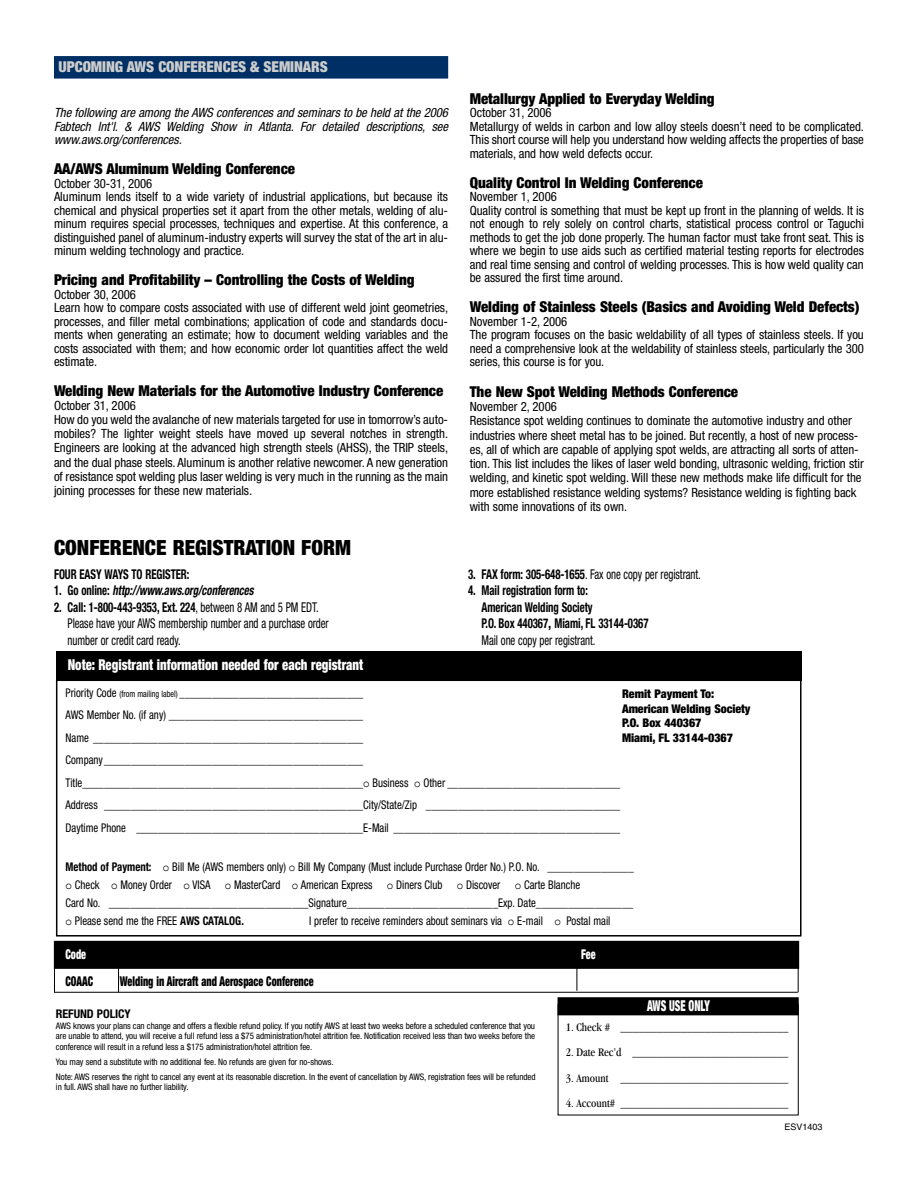
<style>
.page{position:relative;width:918px;height:1188px;background:#fff}
.page>*{position:absolute;margin:0;border:0;box-sizing:border-box;transform-origin:0 0}
.t1{font:900 condensed 21px "Helvetica Neue";color:#000}
.t2{font:900 condensed 15px "Helvetica Neue";letter-spacing:-.005em;color:#000}
.t3{font:900 condensed 15px "Helvetica Neue";color:#fff;scale:.85 1}
.t4{font:900 condensed 15px "Helvetica Neue";letter-spacing:-.005em;color:#ccc}
.t5{font:900 condensed 15px "Helvetica Neue";color:#fff;scale:.7 1}
.t6{font:condensed 13.5px/16.5px "Helvetica Neue";letter-spacing:-.005em;color:#000;scale:.8 1}
.t7{font:700 condensed 13.5px/16.5px "Helvetica Neue";letter-spacing:-.005em;color:#000;scale:.8 1}
.t8{font:900 condensed 13.5px "Helvetica Neue";color:#000;scale:.75 1}
.t9{font:italic 700 condensed 13.5px "Helvetica Neue";letter-spacing:-.005em;color:#000;scale:.8 1}
.t10{font:900 condensed 13.5px "Helvetica Neue";color:#fff;scale:.75 1}
.t11{font:condensed 12.75px/13.5px "Helvetica Neue";letter-spacing:-.005em;color:#000}
.t12{font:italic condensed 12.75px/13.5px "Helvetica Neue";letter-spacing:-.005em;color:#000;text-align:justify}
.t13{font:condensed 12px/22.5px "Helvetica Neue";color:#000;scale:.9 1}
.t14{font:condensed 12px "Garamond";color:#000}
.t15{font:900 condensed 12px/14.4px "Helvetica Neue";letter-spacing:-.005em;color:#000}
.t16{font:700 condensed 12px "Helvetica Neue";letter-spacing:-.005em;color:#000}
.t17{font:condensed 9px/10.5px "Helvetica Neue";letter-spacing:-.01em;color:#000;text-align:justify}
.t18{font:9px "Helvetica";color:#000}
.s1{font-style:normal}
.s2{font-weight:700}
.s3{font-size:9px}
.s4{font-family:"Courier";font-stretch:normal}
</style>
<div class="page">
<div style="left:56px;top:680px;width:746px;height:257px;border:2px solid #000"></div>
<div style="left:56px;top:651px;width:746px;height:30px;background:#000"></div>
<div style="left:55px;top:942px;width:743px;height:26px;background:#000"></div>
<div style="left:54px;top:941px;width:745px;height:28px;border:1px solid #000"></div>
<hr style="left:118px;top:941px;width:1px;height:51px;background:#000">
<hr style="left:54px;top:941px;width:1px;height:51px;background:#000">
<hr style="left:577px;top:943px;width:1px;height:48px;background:#000">
<hr style="left:798px;top:941px;width:1px;height:51px;background:#000">
<hr style="left:54px;top:992px;width:744px;height:1px;background:#000">
<div style="left:558px;top:998px;width:240px;height:16px;background:#000"></div>
<div style="left:558px;top:997px;width:241px;height:18px;border:1px solid #000"></div>
<div style="left:54px;top:56px;width:394px;height:23px;background:#002f65"></div>
<p class="t4" style="left:58px;top:61px;width:271px">UPCOMING AWS CONFERENCES &amp; SEMINARS</p>
<p class="t12" style="left:54px;top:107px;width:396px">The following are among the AWS conferences and seminars to be held at the 2006<br>Fabtech Int'l. &amp; AWS Welding Show in Atlanta. For detailed descriptions, see www.aws.org/conferences.</p>
<p class="t2" style="left:54px;top:163px;width:243px">AA/AWS Aluminum Welding Conference</p>
<p class="t11" style="left:54px;top:178px;width:396px">October 30-31, 2006<br>Aluminum lends itself to a wide variety of industrial applications, but because its chemical and physical properties set it apart from the other metals, welding of alu&shy;minum requires special processes, techniques and expertise. At this conference, a distinguished panel of aluminum-industry experts will survey the stat of the art in alu&shy;minum welding technology and practice.</p>
<p class="t2" style="left:54px;top:274px;width:362px">Pricing and Profitability – Controlling the Costs of Welding</p>
<p class="t11" style="left:54px;top:289px;width:396px">October 30, 2006<br>Learn how to compare costs associated with use of different weld joint geometries, processes, and filler metal combinations; application of code and standards docu&shy;ments when generating an estimate; how to document welding variables and the costs associated with them; and how economic order lot quantities affect the weld estimate.</p>
<p class="t2" style="left:54px;top:385px;width:391px">Welding New Materials for the Automotive Industry Conference</p>
<p class="t11" style="left:54px;top:399px;width:396px;line-height:14.2px">October 31, 2006<br>How do you weld the avalanche of new materials targeted for use in tomorrow’s auto&shy;mobiles? The lighter weight steels have moved up several notches in strength.<br>Engineers are looking at the advanced high strength steels (AHSS), the TRIP steels, and the dual phase steels. Aluminum is another relative newcomer. A new generation of resistance spot welding plus laser welding is very much in the running as the main joining processes for these new materials.</p>
<h1 class="t1" style="left:54px;top:540px;width:298px">CONFERENCE REGISTRATION FORM</h1>
<p class="t7" style="left:54px;top:567px;width:171px">FOUR EASY WAYS TO REGISTER:</p>
<p class="t9" style="left:54px;top:586px;width:251px"><span class="s1">1. Go online:</span> http://www.aws.org/conferences</p>
<p class="t6" style="left:68px;top:600px;width:328px;text-indent:-13px"><span class="s2">2. Call: 1-800-443-9353, Ext. 224</span>, between 8 AM and 5 PM EDT.<br>Please have your AWS membership number and a purchase order number or credit card ready.</p>
<p class="t3" style="left:68px;top:660px;width:349px">Note: Registrant information needed for each registrant</p>
<p class="t2" style="left:470px;top:93px;width:246px">Metallurgy Applied to Everyday Welding</p>
<p class="t11" style="left:470px;top:107px;width:396px">October 31, 2006<br>Metallurgy of welds in carbon and low alloy steels doesn’t need to be complicated.<br>This short course will help you understand how welding affects the properties of base materials, and how weld defects occur.</p>
<p class="t2" style="left:470px;top:177px;width:235px">Quality Control In Welding Conference</p>
<p class="t11" style="left:470px;top:191px;width:396px">November 1, 2006<br>Quality control is something that must be kept up front in the planning of welds. It is not enough to rely solely on control charts, statistical process control or Taguchi methods to get the job done properly. The human factor must take front seat. This is where we begin to use aids such as certified material testing reports for electrodes and real time sensing and control of welding processes. This is how weld quality can be assured the first time around.</p>
<p class="t2" style="left:470px;top:301px;width:391px">Welding of Stainless Steels (Basics and Avoiding Weld Defects)</p>
<p class="t11" style="left:470px;top:316px;width:396px">November 1-2, 2006<br>The program focuses on the basic weldability of all types of stainless steels. If you need a comprehensive look at the weldability of stainless steels, particularly the 300 series, this course is for you.</p>
<p class="t2" style="left:470px;top:386px;width:270px">The New Spot Welding Methods Conference</p>
<p class="t11" style="left:470px;top:401px;width:395px;line-height:14.2px">November 2, 2006<br>Resistance spot welding continues to dominate the automotive industry and other industries where sheet metal has to be joined. But recently, a host of new process&shy;es, all of which are capable of applying spot welds, are attracting all sorts of atten&shy;tion. This list includes the likes of laser weld bonding, ultrasonic welding, friction stir welding, and kinetic spot welding. Will these new methods make life difficult for the more established resistance welding systems? Resistance welding is fighting back with some innovations of its own.</p>
<p class="t6" style="left:468px;top:567px;width:293px"><span class="s2">3. FAX form: 305-648-1655</span>. Fax one copy per registrant.</p>
<p class="t7" style="left:482px;top:584px;width:210px;text-indent:-14px">4. Mail registration form to:<br>American Welding Society<br>P.O. Box 440367, Miami, FL 33144-0367</p>
<p class="t6" style="left:482px;top:633px;width:144px">Mail one copy per registrant.</p>
<p class="t13" style="left:66px;top:682px;width:618px">Priority Code <span class="s3">(from mailing label)</span> __________________________________<br>AWS Member No. (if any) ____________________________________<br>Name __________________________________________________ Company________________________________________________ Title____________________________________________________<span class="s4">o</span> Business <span class="s4">o</span> Other ________________________________ Address ________________________________________________City/State/Zip ____________________________________ Daytime Phone __________________________________________E-Mail __________________________________________</p>
<p class="t13" style="left:66px;top:859px;width:633px;line-height:18px"><span class="s2">Method of Payment:</span> <span class="s4">o</span> Bill Me (AWS members only) <span class="s4">o</span> Bill My Company (Must include Purchase Order No.) P.O. No. ________________ <span class="s4">o</span> Check <span class="s4">o</span> Money Order <span class="s4">o</span> VISA <span class="s4">o</span> MasterCard <span class="s4">o</span> American Express <span class="s4">o</span> Diners Club <span class="s4">o</span> Discover <span class="s4">o</span> Carte Blanche<br>Card No. _____________________________________Signature____________________________Exp. Date__________________ <span class="s4">o</span> Please send me the FREE <span class="s2">AWS CATALOG.</span></p>
<p class="t15" style="left:622px;top:688px;width:130px">Remit Payment To:<br>American Welding Society<br>P.O. Box 440367<br>Miami, FL 33144-0367</p>
<p class="t13" style="left:309px;top:910px;width:336px">I prefer to receive reminders about seminars via <span class="s4">o</span> E-mail <span class="s4">o</span> Postal mail</p>
<p class="t10" style="left:66px;top:949px;width:29px">Code</p>
<p class="t10" style="left:581px;top:949px;width:21px">Fee</p>
<p class="t8" style="left:66px;top:976px;width:39px">COAAC</p>
<p class="t8" style="left:120px;top:976px;width:260px">Welding in Aircraft and Aerospace Conference</p>
<p class="t16" style="left:56px;top:1010px;width:76px">REFUND POLICY</p>
<p class="t17" style="left:56px;top:1021px;width:481px">AWS knows your plans can change and offers a flexible refund policy. If you notify AWS at least two weeks before a scheduled conference that you are unable to attend, you will receive a full refund less a $75 administration/hotel attrition fee. Notification received less than two weeks before the conference will result in a refund less a $175 administration/hotel attrition fee.</p>
<p class="t17" style="left:56px;top:1055px;width:481px;line-height:15px">You may send a substitute with no additional fee. No refunds are given for no-shows.<br>Note: AWS reserves the right to cancel any event at its reasonable discretion. In the event of cancellation by AWS, registration fees will be refunded</p>
<p class="t17" style="left:56px;top:1083px;width:134px">in full. AWS shall have no further liability.</p>
<p class="t5" style="left:647px;top:1001px;width:91px">AWS USE ONLY</p>
<p class="t14" style="left:566px;top:1022px;width:224px">1. Check # ____________________________</p>
<p class="t14" style="left:566px;top:1048px;width:224px">2. Date Rec’d __________________________</p>
<p class="t14" style="left:566px;top:1073px;width:224px">3. Amount ____________________________</p>
<p class="t14" style="left:566px;top:1099px;width:224px">4. Account# ____________________________</p>
<p class="t18" style="left:785px;top:1124px;width:40px">ESV1403</p>
</div>
